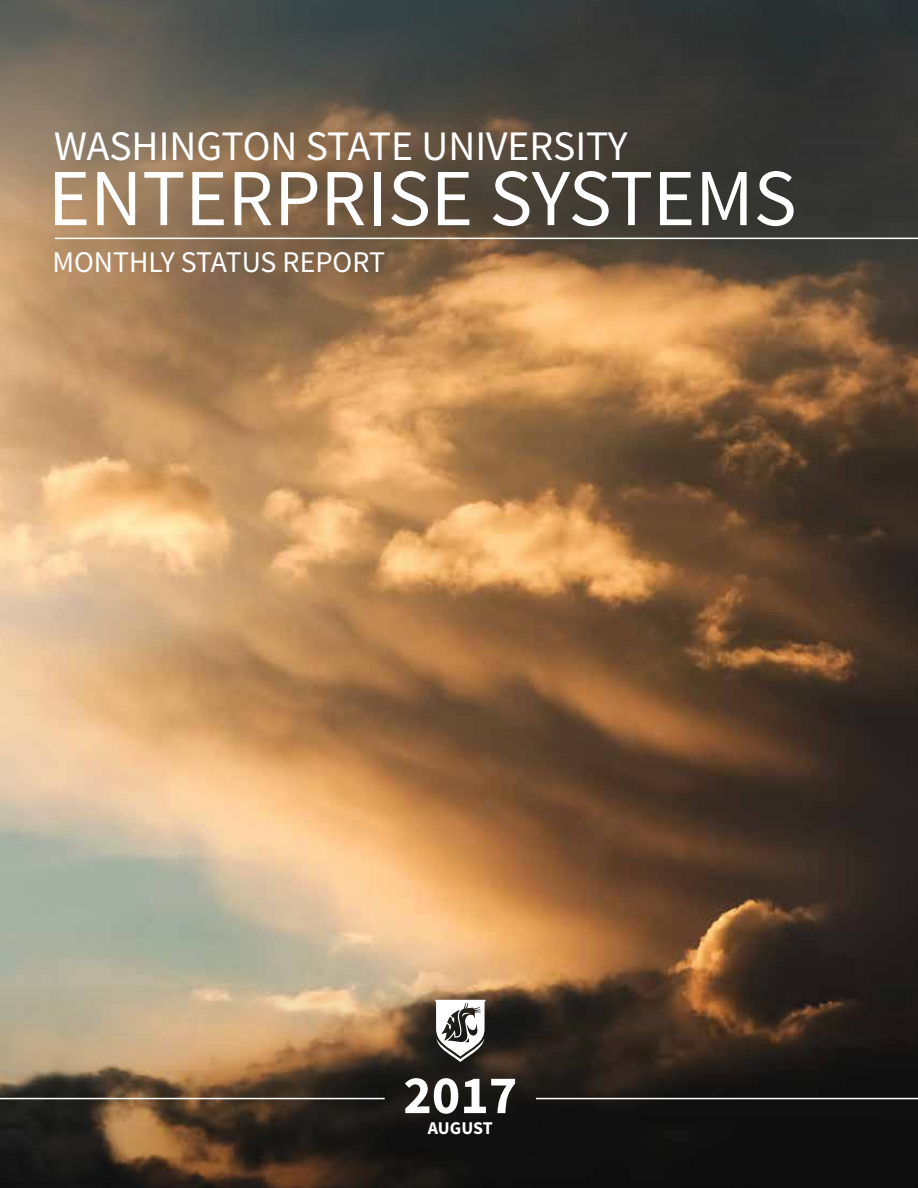
<style>
.page{position:relative;width:918px;height:1188px;background:#fff}
.page>*{position:absolute;margin:0;border:0;box-sizing:border-box;transform-origin:0 0}
.t1{font:81px "Source Sans Pro";color:#fff}
.t2{font:700 54px "Source Sans Pro";color:#fff}
.t3{font:42px "Source Sans Pro";color:#fff}
.t4{font:30px "Source Sans Pro";color:#fff}
.t5{font:700 18px "Source Sans Pro";letter-spacing:-.01em;color:#fff}
</style>
<div class="page">
<img style="left:0;top:296px;width:918px;height:688px">
<svg style="left:0;top:984px;width:918px;height:204px;background:#493c2e"></svg>
<svg style="left:0;top:0;width:918px;height:296px;background:#5f5345"></svg>
<hr style="left:55px;top:238px;width:863px;height:1px;background:#fff">
<hr style="left:0;top:1098px;width:385px;height:1px;background:#fff">
<hr style="left:536px;top:1098px;width:382px;height:1px;background:#fff">
<svg style="left:435px;top:1000px;width:51px;height:62px"></svg>
<p class="t3" style="left:54px;top:120px;width:575px">WASHINGTON STATE UNIVERSITY</p>
<h1 class="t1" style="left:48px;top:148px;width:750px">ENTERPRISE SYSTEMS</h1>
<p class="t4" style="left:52px;top:244px;width:334px">MONTHLY STATUS REPORT</p>
<p class="t2" style="left:403px;top:1061px;width:116px">2017</p>
<p class="t5" style="left:428px;top:1116px;width:66px">AUGUST</p>
</div>
